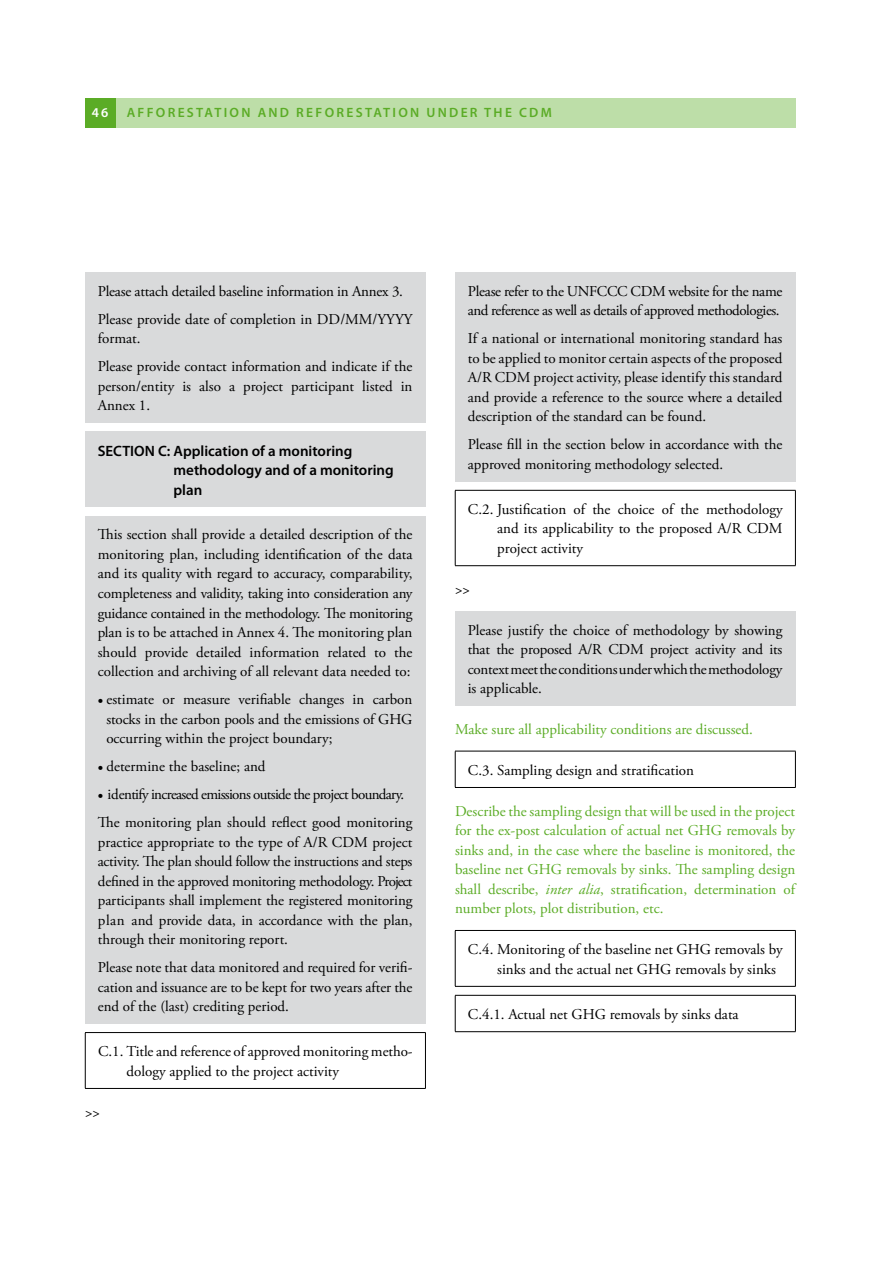
<style>
.page{position:relative;width:893px;height:1263px;background:#fff}
.page>*{position:absolute;margin:0;border:0;box-sizing:border-box;transform-origin:0 0}
.t1{font:15px/19.5px "Adobe Garamond Pro";color:#000;text-align:justify}
.t2{font:15px/19.5px "Adobe Garamond Pro";color:#5bac26;text-align:justify}
.t3{font:15px/28px "Adobe Garamond Pro";letter-spacing:-.045em;color:#000}
.t4{font:15px/19.5px "Adobe Garamond Pro";letter-spacing:-.03em;color:#000}
.t5{font:600 15px/19.5px "Myriad Pro";color:#000}
.t6{font:600 13.5px "Myriad Pro";letter-spacing:.17em;color:#5bac26}
.t7{font:600 13.5px "Myriad Pro";color:#fff}
.s1{font-family:"Myriad Pro";font-size:19.5px}
.s2{font-style:italic}
</style>
<div class="page">
<div style="left:112px;top:98px;width:683px;height:30px;background:#bddea8"></div>
<div style="left:85px;top:98px;width:30px;height:30px;background:#5bac26"></div>
<div style="left:85px;top:272px;width:340px;height:151px;background:#d9dadb"></div>
<div style="left:85px;top:432px;width:340px;height:75px;background:#d9dadb"></div>
<div style="left:85px;top:516px;width:340px;height:508px;background:#d9dadb"></div>
<hr style="left:85px;top:1032px;width:341px;height:1px;background:#000">
<hr style="left:85px;top:1033px;width:1px;height:55px;background:#000">
<hr style="left:425px;top:1033px;width:1px;height:55px;background:#000">
<hr style="left:85px;top:1088px;width:341px;height:1px;background:#000">
<div style="left:455px;top:272px;width:340px;height:210px;background:#d9dadb"></div>
<hr style="left:455px;top:490px;width:341px;height:1px;background:#000">
<hr style="left:455px;top:490px;width:1px;height:75px;background:#000">
<hr style="left:795px;top:490px;width:1px;height:75px;background:#000">
<hr style="left:455px;top:565px;width:341px;height:1px;background:#000">
<div style="left:455px;top:611px;width:340px;height:95px;background:#d9dadb"></div>
<hr style="left:455px;top:751px;width:341px;height:1px;background:#000">
<hr style="left:455px;top:751px;width:1px;height:36px;background:#000">
<hr style="left:795px;top:751px;width:1px;height:36px;background:#000">
<hr style="left:455px;top:787px;width:341px;height:1px;background:#000">
<hr style="left:455px;top:930px;width:341px;height:1px;background:#000">
<hr style="left:455px;top:931px;width:1px;height:55px;background:#000">
<hr style="left:795px;top:931px;width:1px;height:55px;background:#000">
<hr style="left:455px;top:986px;width:341px;height:1px;background:#000">
<hr style="left:455px;top:995px;width:341px;height:1px;background:#000">
<hr style="left:455px;top:995px;width:1px;height:36px;background:#000">
<hr style="left:795px;top:995px;width:1px;height:36px;background:#000">
<hr style="left:455px;top:1031px;width:341px;height:1px;background:#000">
<p class="t7" style="left:92px;top:104px;width:9px">46</p>
<p class="t6" style="left:127px;top:104px;width:427px">afforestation and reforestation under the cdm</p>
<p class="t1" style="left:98px;top:278px;width:316px;line-height:28px">Please attach detailed baseline information in Annex 3.<br>Please provide date of completion in DD/MM/YYYY</p>
<p class="t1" style="left:98px;top:325px;width:316px;line-height:28px">format.<br>Please provide contact information and indicate if the</p>
<p class="t1" style="left:98px;top:377px;width:316px">person/entity is also a project participant listed in<br>Annex 1.</p>
<p class="t5" style="left:98px;top:440px;width:9px">SECTION</p>
<p class="t5" style="left:174px;top:440px;width:222px;text-indent:-15px">C: Application of a monitoring methodology and of a monitoring plan</p>
<p class="t1" style="left:98px;top:525px;width:316px">This section shall provide a detailed description of the monitoring plan, including identification of the data and its quality with regard to accuracy, comparability, completeness and validity, taking into consideration any guidance contained in the methodology. The monitoring plan is to be attached in Annex 4. The monitoring plan should provide detailed information related to the collection and archiving of all relevant data needed to:</p>
<p class="t1" style="left:106px;top:690px;width:308px;text-indent:-9px"><span class="s1">•</span> estimate or measure verifiable changes in carbon stocks in the carbon pools and the emissions of GHG occurring within the project boundary;</p>
<p class="t1" style="left:98px;top:757px;width:169px"><span class="s1">•</span> determine the baseline; and</p>
<p class="t3" style="left:98px;top:781px;width:316px"><span class="s1">•</span> identify increased emissions outside the project boundary.<br>The monitoring plan should reflect good monitoring</p>
<p class="t1" style="left:98px;top:832px;width:316px">practice appropriate to the type of A/R CDM project activity. The plan should follow the instructions and steps defined in the approved monitoring methodology. Project participants shall implement the registered monitoring plan and provide data, in accordance with the plan, through their monitoring report.</p>
<p class="t1" style="left:98px;top:958px;width:316px">Please note that data monitored and required for verifi&shy;cation and issuance are to be kept for two years after the end of the (last) crediting period.</p>
<p class="t1" style="left:126px;top:1042px;width:288px;text-indent:-28px">C.1. Title and reference of approved monitoring metho&shy;dology applied to the project activity</p>
<p class="t1" style="left:85px;top:1103px;width:16px">&gt;&gt;</p>
<p class="t4" style="left:468px;top:282px;width:316px">Please refer to the UNFCCC CDM website for the name and reference as well as details of approved methodologies.</p>
<p class="t1" style="left:468px;top:329px;width:316px">If a national or international monitoring standard has to be applied to monitor certain aspects of the proposed A/R CDM project activity, please identify this standard and provide a reference to the source where a detailed description of the standard can be found.</p>
<p class="t1" style="left:468px;top:435px;width:316px">Please fill in the section below in accordance with the approved monitoring methodology selected.</p>
<p class="t1" style="left:497px;top:500px;width:287px;text-indent:-29px">C.2. Justification of the choice of the methodology and its applicability to the proposed A/R CDM project activity</p>
<p class="t1" style="left:455px;top:580px;width:16px">&gt;&gt;</p>
<p class="t1" style="left:468px;top:621px;width:316px">Please justify the choice of methodology by showing that the proposed A/R CDM project activity and its context meet the conditions under which the methodology is applicable.</p>
<p class="t2" style="left:455px;top:720px;width:299px">Make sure all applicability conditions are discussed.</p>
<p class="t1" style="left:468px;top:761px;width:228px">C.3. Sampling design and stratification</p>
<p class="t2" style="left:455px;top:802px;width:342px">Describe the sampling design that will be used in the project for the ex-post calculation of actual net GHG removals by sinks and, in the case where the baseline is monitored, the baseline net GHG removals by sinks. The sampling design shall describe, <span class="s2">inter alia</span>, stratification, determination of number plots, plot distribution, etc.</p>
<p class="t1" style="left:497px;top:940px;width:287px;text-indent:-29px">C.4. Monitoring of the baseline net GHG removals by sinks and the actual net GHG removals by sinks</p>
<p class="t1" style="left:468px;top:1005px;width:272px">C.4.1. Actual net GHG removals by sinks data</p>
</div>
